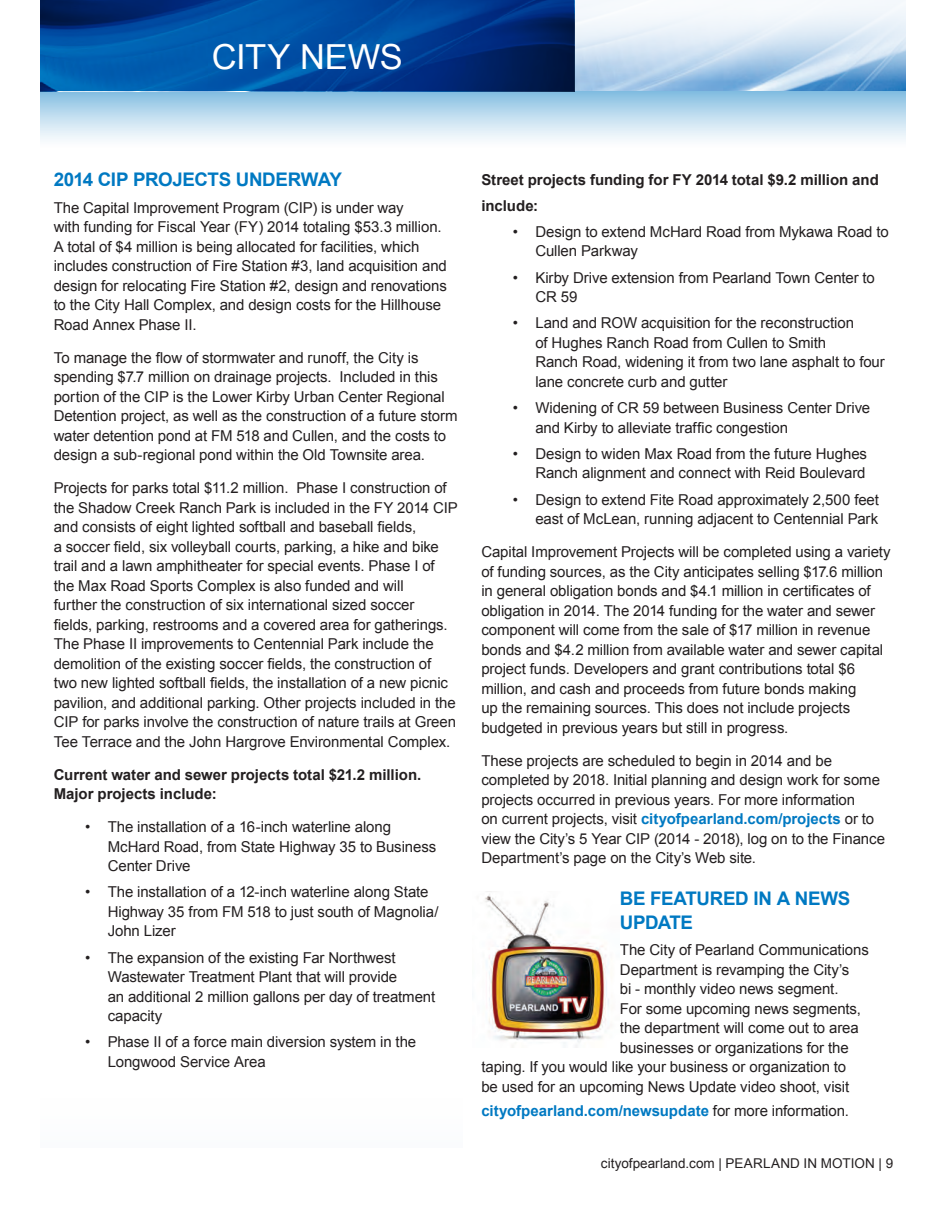
<style>
.page{position:relative;width:945px;height:1215px;background:#fff}
.page>*{position:absolute;margin:0;border:0;box-sizing:border-box;transform-origin:0 0}
.t1{font:34.5px "Arial";letter-spacing:-.005em;color:#fff}
.t2{font:700 18.75px/24px "Arial";letter-spacing:-.02em;color:#0079c2}
.t3{font:15px/19.5px "Arial";letter-spacing:-.005em;color:#231f20}
.t4{font:700 15px/19.5px "Arial";color:#231f20}
.t5{font:700 15px "Arial";color:#0079c2}
.t6{font:13.5px "Arial";letter-spacing:.005em;color:#231f20}
.s1{font-weight:700;color:#0079c2}
.s2{font-weight:400;color:#231f20}
</style>
<div class="page">
<div style="left:40px;top:1098px;width:423px;height:50px;background:#f8fafd"></div>
<div style="left:40px;top:91px;width:866px;height:57px;background:linear-gradient(to bottom,#86bfe1,#fff)"></div>
<img style="left:574px;top:0;width:332px;height:91px">
<svg style="left:40px;top:0;width:534px;height:91px;background:#004493"></svg>
<img style="left:485px;top:894px;width:124px;height:153px">
<h1 class="t1" style="left:212px;top:34px;width:193px">CITY NEWS</h1>
<p class="t2" style="left:54px;top:168px;width:290px">2014 CIP PROJECTS UNDERWAY</p>
<p class="t3" style="left:54px;top:198px;width:395px">The Capital Improvement Program (CIP) is under way<br>with funding for Fiscal Year (FY) 2014 totaling $53.3 million.<br>A total of $4 million is being allocated for facilities, which includes construction of Fire Station #3, land acquisition and design for relocating Fire Station #2, design and renovations to the City Hall Complex, and design costs for the Hillhouse Road Annex Phase II.</p>
<p class="t3" style="left:54px;top:348px;width:405px">To manage the flow of stormwater and runoff, the City is spending $7.7 million on drainage projects. Included in this portion of the CIP is the Lower Kirby Urban Center Regional Detention project, as well as the construction of a future storm water detention pond at FM 518 and Cullen, and the costs to design a sub-regional pond within the Old Townsite area.</p>
<p class="t3" style="left:54px;top:478px;width:406px">Projects for parks total $11.2 million. Phase I construction of the Shadow Creek Ranch Park is included in the FY 2014 CIP and consists of eight lighted softball and baseball fields,<br>a soccer field, six volleyball courts, parking, a hike and bike trail and a lawn amphitheater for special events. Phase I of the Max Road Sports Complex is also funded and will<br>further the construction of six international sized soccer<br>fields, parking, restrooms and a covered area for gatherings.<br>The Phase II improvements to Centennial Park include the demolition of the existing soccer fields, the construction of two new lighted softball fields, the installation of a new picnic pavilion, and additional parking. Other projects included in the CIP for parks involve the construction of nature trails at Green Tee Terrace and the John Hargrove Environmental Complex.</p>
<p class="t4" style="left:54px;top:765px;width:369px">Current water and sewer projects total $21.2 million.<br>Major projects include:</p>
<p class="t3" style="left:108px;top:817px;width:330px;text-indent:-22px">• The installation of a 16-inch waterline along<br>McHard Road, from State Highway 35 to Business<br>Center Drive</p>
<p class="t3" style="left:108px;top:882px;width:332px;text-indent:-23px">• The installation of a 12-inch waterline along State<br>Highway 35 from FM 518 to just south of Magnolia/<br>John Lizer</p>
<p class="t3" style="left:108px;top:948px;width:329px;text-indent:-22px">• The expansion of the existing Far Northwest Wastewater Treatment Plant that will provide<br>an additional 2 million gallons per day of treatment capacity</p>
<p class="t3" style="left:108px;top:1032px;width:310px;text-indent:-22px">• Phase II of a force main diversion system in the<br>Longwood Service Area</p>
<p class="t4" style="left:481px;top:167px;width:399px;line-height:25.5px">Street projects funding for FY 2014 total $9.2 million and include:</p>
<p class="t3" style="left:535px;top:222px;width:355px;text-indent:-23px">• Design to extend McHard Road from Mykawa Road to<br>Cullen Parkway</p>
<p class="t3" style="left:535px;top:268px;width:341px;text-indent:-23px">• Kirby Drive extension from Pearland Town Center to<br>CR 59</p>
<p class="t3" style="left:535px;top:313px;width:351px;text-indent:-23px">• Land and ROW acquisition for the reconstruction<br>of Hughes Ranch Road from Cullen to Smith<br>Ranch Road, widening it from two lane asphalt to four lane concrete curb and gutter</p>
<p class="t3" style="left:535px;top:398px;width:336px;text-indent:-22px">• Widening of CR 59 between Business Center Drive and Kirby to alleviate traffic congestion</p>
<p class="t3" style="left:513px;top:444px;width:356px;text-align:right">• Design to widen Max Road from the future Hughes<br>Ranch alignment and connect with Reid Boulevard</p>
<p class="t3" style="left:513px;top:490px;width:368px;text-align:right">• Design to extend Fite Road approximately 2,500 feet east of McLean, running adjacent to Centennial Park</p>
<p class="t3" style="left:481px;top:542px;width:411px">Capital Improvement Projects will be completed using a variety of funding sources, as the City anticipates selling $17.6 million in general obligation bonds and $4.1 million in certificates of obligation in 2014. The 2014 funding for the water and sewer component will come from the sale of $17 million in revenue bonds and $4.2 million from available water and sewer capital project funds. Developers and grant contributions total $6 million, and cash and proceeds from future bonds making<br>up the remaining sources. This does not include projects budgeted in previous years but still in progress.</p>
<p class="t3" style="left:481px;top:751px;width:405px">These projects are scheduled to begin in 2014 and be completed by 2018. Initial planning and design work for some projects occurred in previous years. For more information<br>on current projects, visit <span class="s1">cityofpearland.com/projects</span> or to view the City’s 5 Year CIP (2014 - 2018), log on to the Finance Department’s page on the City’s Web site.</p>
<p class="t2" style="left:620px;top:887px;width:232px">BE FEATURED IN A NEWS<br>UPDATE</p>
<p class="t3" style="left:620px;top:940px;width:251px">The City of Pearland Communications</p>
<p class="t3" style="left:620px;top:960px;width:231px">Department is revamping the City’s</p>
<p class="t3" style="left:620px;top:979px;width:220px">bi - monthly video news segment.</p>
<p class="t3" style="left:620px;top:999px;width:243px">For some upcoming news segments,</p>
<p class="t3" style="left:620px;top:1018px;width:240px">the department will come out to area</p>
<p class="t3" style="left:620px;top:1038px;width:230px">businesses or organizations for the</p>
<p class="t3" style="left:481px;top:1057px;width:366px">taping. If you would like your business or organization to</p>
<p class="t3" style="left:481px;top:1077px;width:369px">be used for an upcoming News Update video shoot, visit</p>
<p class="t5" style="left:481px;top:1101px;width:369px">cityofpearland.com/newsupdate <span class="s2">for more information.</span></p>
<p class="t6" style="left:601px;top:1154px;width:294px">cityofpearland.com | PEARLAND IN MOTION | 9</p>
</div>
